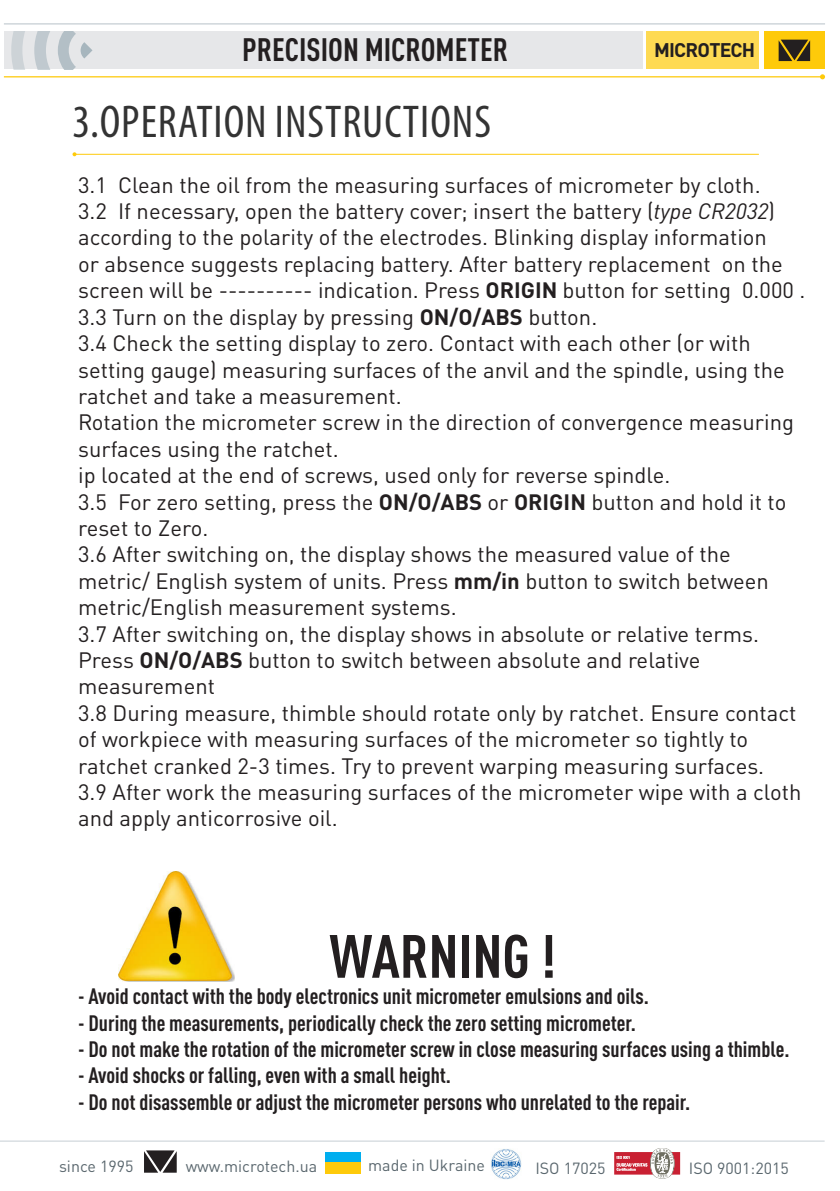
<style>
.page{position:relative;width:840px;height:1191px;background:#fff}
.page>*{position:absolute;margin:0;border:0;box-sizing:border-box;transform-origin:0 0}
.t1{font:700 condensed 60px "DIN Pro";color:#231f20}
.t2{font:condensed 46.2px "Myriad Pro";letter-spacing:.02em;color:#333}
.t3{font:700 condensed 32px "DIN Pro";color:#231f20}
.t4{font:22px/26.4px "DIN Pro";color:#231f20}
.t5{font:700 condensed 22px "DIN Pro";color:#231f20}
.t6{font:700 19.6px "DIN Pro";letter-spacing:-.04em;color:#231f20}
.t7{font:16px "DIN Pro";color:#5a676e}
.s1{font-style:italic}
.s2{font-weight:700}
</style>
<div class="page">
<div style="left:646px;top:32px;width:112px;height:37px;background:#feda53"></div>
<div style="left:763px;top:32px;width:61px;height:37px;background:#feca0a"></div>
<div style="left:4px;top:32px;width:637px;height:37px;background:#e6e7e9"></div>
<svg style="left:11px;top:32px;width:81px;height:37px"></svg>
<svg style="left:778px;top:40px;width:31px;height:21px"></svg>
<hr style="left:4px;top:76px;width:818px;height:1px;background:#feca0a">
<svg style="left:819px;top:74px;width:5px;height:5px"></svg>
<hr style="left:4px;top:23px;width:820px;height:2px;background:#c6ced4">
<hr style="left:0;top:1140px;width:824px;height:1px;background:#c6ced4">
<div style="left:325px;top:1152px;width:36px;height:11px;background:#00aeef"></div>
<div style="left:325px;top:1162px;width:36px;height:11px;background:#feca0a"></div>
<svg style="left:144px;top:1150px;width:33px;height:22px"></svg>
<svg style="left:614px;top:1148px;width:67px;height:31px"></svg>
<img style="left:491px;top:1149px;width:30px;height:30px">
<hr style="left:74px;top:154px;width:684px;height:1px;background:#feca0a">
<svg style="left:72px;top:152px;width:4px;height:4px"></svg>
<img style="left:119px;top:872px;width:115px;height:109px">
<h3 class="t3" style="left:242px;top:26px;width:267px">PRECISION MICROMETER</h3>
<p class="t6" style="left:653px;top:34px;width:103px">MICROTECH</p>
<p class="t2" style="left:72px;top:94px;width:420px">3.OPERATION INSTRUCTIONS</p>
<p class="t4" style="left:78px;top:169px;width:683px">3.1 Clean the oil from the measuring surfaces of micrometer by cloth.</p>
<p class="t4" style="left:78px;top:196px;width:728px">3.2 If necessary, open the battery cover; insert the battery (<span class="s1">type CR2032</span>) according to the polarity of the electrodes. Blinking display information<br>or absence suggests replacing battery. After battery replacement on the screen will be ---------- indication. Press <span class="s2">ORIGIN</span> button for setting 0.000 .</p>
<p class="t4" style="left:78px;top:301px;width:520px">3.3 Turn on the display by pressing <span class="s2">ON/O/ABS</span> button.</p>
<p class="t4" style="left:78px;top:328px;width:707px">3.4 Check the setting display to zero. Contact with each other (or with setting gauge) measuring surfaces of the anvil and the spindle, using the ratchet and take a measurement.</p>
<p class="t4" style="left:78px;top:407px;width:717px">Rotation the micrometer screw in the direction of convergence measuring surfaces using the ratchet.</p>
<p class="t4" style="left:78px;top:460px;width:593px">ip located at the end of screws, used only for reverse spindle.</p>
<p class="t4" style="left:78px;top:486px;width:709px">3.5 For zero setting, press the <span class="s2">ON/O/ABS</span> or <span class="s2">ORIGIN</span> button and hold it to reset to Zero.</p>
<p class="t4" style="left:78px;top:539px;width:692px">3.6 After switching on, the display shows the measured value of the metric/ English system of units. Press <span class="s2">mm/in</span> button to switch between metric/English measurement systems.</p>
<p class="t4" style="left:78px;top:618px;width:682px">3.7 After switching on, the display shows in absolute or relative terms.<br>Press <span class="s2">ON/O/ABS</span> button to switch between absolute and relative measurement</p>
<p class="t4" style="left:78px;top:697px;width:719px">3.8 During measure, thimble should rotate only by ratchet. Ensure contact of workpiece with measuring surfaces of the micrometer so tightly to ratchet cranked 2-3 times. Try to prevent warping measuring surfaces.</p>
<p class="t4" style="left:78px;top:776px;width:724px">3.9 After work the measuring surfaces of the micrometer wipe with a cloth and apply anticorrosive oil.</p>
<p class="t1" style="left:329px;top:911px;width:228px">WARNING !</p>
<p class="t5" style="left:78px;top:979px;width:572px">- Avoid contact with the body electronics unit micrometer emulsions and oils.</p>
<p class="t5" style="left:78px;top:1006px;width:559px">- During the measurements, periodically check the zero setting micrometer.</p>
<p class="t5" style="left:78px;top:1032px;width:712px">- Do not make the rotation of the micrometer screw in close measuring surfaces using a thimble.</p>
<p class="t5" style="left:78px;top:1059px;width:374px">- Avoid shocks or falling, even with a small height.</p>
<p class="t5" style="left:78px;top:1085px;width:613px">- Do not disassemble or adjust the micrometer persons who unrelated to the repair.</p>
<p class="t7" style="left:59px;top:1154px;width:76px">since 1995</p>
<p class="t7" style="left:186px;top:1153px;width:133px">www.microtech.ua</p>
<p class="t7" style="left:368px;top:1152px;width:118px">made in Ukraine</p>
<p class="t7" style="left:535px;top:1155px;width:72px">ISO 17025</p>
<p class="t7" style="left:688px;top:1155px;width:101px">ISO 9001:2015</p>
</div>
